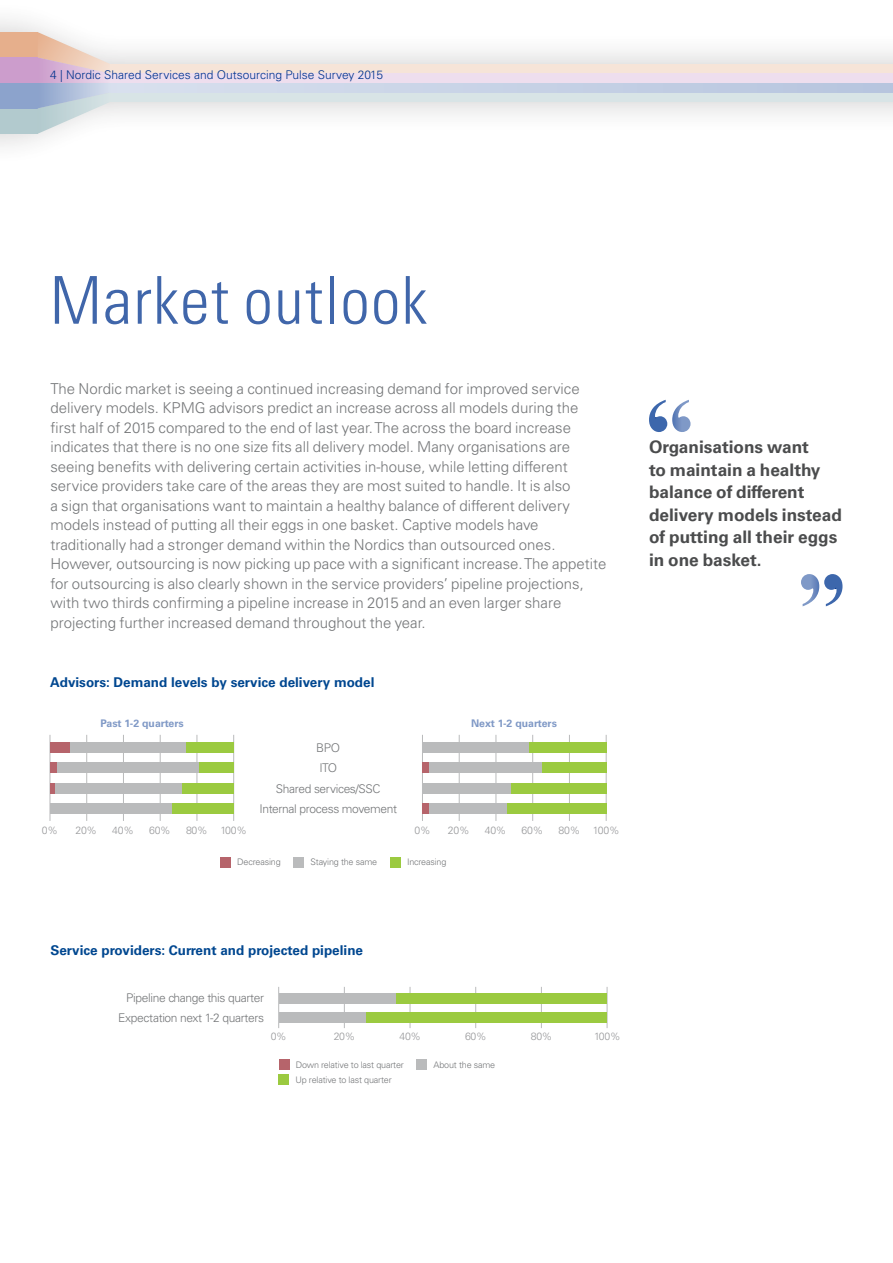
<style>
.page{position:relative;width:893px;height:1263px;background:#fff}
.page>*{position:absolute;margin:0;border:0;box-sizing:border-box;transform-origin:0 0}
.page_heading{font:300 condensed 66px "Univers LT Std";letter-spacing:.02em;color:#4066aa}
.quote{font:700 17.25px/22.5px "Univers LT Std";color:#4b4c4d}
.Body_text_10pt{font:300 15px/19.5px "Univers LT Std";color:#747678}
.chart_-_heading{font:700 13.5px "Univers LT Std";color:#014790}
.chart_-_text{font:300 12px "Univers LT Std";letter-spacing:-.03em;color:#747678}
.t1{font:300 12px "Univers LT Std";color:#00338d}
.charts_-_axis_values{font:300 10.5px "Univers LT Std";letter-spacing:-.025em;color:#97989a}
.chart_-_heading-2{font:700 10.5px "Univers LT Std";color:#8099c6}
.charts_-_key{font:300 9px "Univers LT Std";letter-spacing:-.02em;color:#747678}
</style>
<div class="page">
<div style="left:0;top:0;width:893px;height:167px;background:#231f20;opacity:.4"></div>
<div style="left:110px;top:64px;width:783px;height:10px;background:#f6e4d8"></div>
<div style="left:110px;top:92px;width:783px;height:10px;background:#d8e4e6"></div>
<svg style="left:110px;top:83px;width:783px;height:10px;background:#c7d2e6"></svg>
<div style="left:0;top:108px;width:38px;height:26px;background:#b2cace"></div>
<div style="left:0;top:32px;width:38px;height:26px;background:#e6af8c"></div>
<div style="left:0;top:83px;width:38px;height:25px;background:#8ca3cc"></div>
<div style="left:110px;top:73px;width:783px;height:10px;background:#eedeee"></div>
<div style="left:0;top:58px;width:38px;height:25px;background:#cc9dcc"></div>
<svg style="left:38px;top:32px;width:72px;height:102px"></svg>
<svg style="left:649px;top:400px;width:41px;height:32px"></svg>
<svg style="left:801px;top:574px;width:41px;height:32px"></svg>
<hr style="left:278px;top:987px;width:1px;height:41px;background:#babbbc">
<hr style="left:344px;top:987px;width:1px;height:41px;background:#babbbc">
<hr style="left:410px;top:987px;width:1px;height:41px;background:#babbbc">
<hr style="left:475px;top:987px;width:1px;height:41px;background:#babbbc">
<hr style="left:541px;top:987px;width:1px;height:41px;background:#babbbc">
<hr style="left:607px;top:987px;width:1px;height:41px;background:#babbbc">
<div style="left:395px;top:993px;width:212px;height:10px;background:#9bca40"></div>
<div style="left:279px;top:993px;width:116px;height:10px;background:#babbbc"></div>
<div style="left:366px;top:1012px;width:241px;height:10px;background:#9bca40"></div>
<div style="left:279px;top:1012px;width:87px;height:10px;background:#babbbc"></div>
<div style="left:279px;top:1059px;width:10px;height:11px;background:#b6646b"></div>
<div style="left:417px;top:1059px;width:10px;height:11px;background:#babbbc"></div>
<div style="left:278px;top:1074px;width:11px;height:11px;background:#9bca40"></div>
<hr style="left:50px;top:735px;width:1px;height:86px;background:#babbbc">
<hr style="left:86px;top:735px;width:1px;height:86px;background:#babbbc">
<hr style="left:123px;top:735px;width:1px;height:86px;background:#babbbc">
<hr style="left:160px;top:735px;width:1px;height:86px;background:#babbbc">
<hr style="left:197px;top:735px;width:1px;height:86px;background:#babbbc">
<hr style="left:233px;top:735px;width:1px;height:86px;background:#babbbc">
<hr style="left:422px;top:735px;width:1px;height:86px;background:#babbbc">
<hr style="left:459px;top:735px;width:1px;height:86px;background:#babbbc">
<hr style="left:496px;top:735px;width:1px;height:86px;background:#babbbc">
<hr style="left:532px;top:735px;width:1px;height:86px;background:#babbbc">
<hr style="left:569px;top:735px;width:1px;height:86px;background:#babbbc">
<hr style="left:606px;top:735px;width:1px;height:86px;background:#babbbc">
<div style="left:529px;top:742px;width:77px;height:11px;background:#9bca40"></div>
<div style="left:422px;top:742px;width:107px;height:11px;background:#babbbc"></div>
<div style="left:186px;top:742px;width:48px;height:11px;background:#9bca40"></div>
<div style="left:50px;top:742px;width:20px;height:11px;background:#b6646b"></div>
<div style="left:70px;top:742px;width:116px;height:11px;background:#babbbc"></div>
<div style="left:542px;top:763px;width:64px;height:10px;background:#9bca40"></div>
<div style="left:422px;top:763px;width:8px;height:10px;background:#b6646b"></div>
<div style="left:430px;top:763px;width:112px;height:10px;background:#babbbc"></div>
<div style="left:199px;top:763px;width:35px;height:10px;background:#9bca40"></div>
<div style="left:50px;top:763px;width:7px;height:10px;background:#b6646b"></div>
<div style="left:57px;top:763px;width:142px;height:10px;background:#babbbc"></div>
<div style="left:511px;top:783px;width:95px;height:11px;background:#9bca40"></div>
<div style="left:422px;top:783px;width:89px;height:11px;background:#babbbc"></div>
<div style="left:182px;top:783px;width:52px;height:11px;background:#9bca40"></div>
<div style="left:50px;top:783px;width:6px;height:11px;background:#b6646b"></div>
<div style="left:56px;top:783px;width:126px;height:11px;background:#babbbc"></div>
<div style="left:422px;top:803px;width:8px;height:10px;background:#b6646b"></div>
<div style="left:507px;top:803px;width:99px;height:10px;background:#9bca40"></div>
<div style="left:430px;top:803px;width:77px;height:10px;background:#babbbc"></div>
<div style="left:171px;top:803px;width:63px;height:10px;background:#9bca40"></div>
<div style="left:50px;top:803px;width:121px;height:10px;background:#babbbc"></div>
<div style="left:220px;top:857px;width:11px;height:10px;background:#b6646b"></div>
<div style="left:293px;top:857px;width:11px;height:10px;background:#babbbc"></div>
<div style="left:390px;top:857px;width:11px;height:10px;background:#9bca40"></div>
<p class="t1" style="left:50px;top:68px;width:334px">4 | Nordic Shared Services and Outsourcing Pulse Survey 2015</p>
<p class="page_heading" style="left:50px;top:261px;width:379px">Market outlook</p>
<p class="Body_text_10pt" style="left:50px;top:378px;width:557px">The Nordic market is seeing a continued increasing demand for improved service delivery models. KPMG advisors predict an increase across all models during the first half of 2015 compared to the end of last year. The across the board increase indicates that there is no one size fits all delivery model. Many organisations are seeing benefits with delivering certain activities in-house, while letting different service providers take care of the areas they are most suited to handle. It is also<br>a sign that organisations want to maintain a healthy balance of different delivery models instead of putting all their eggs in one basket. Captive models have traditionally had a stronger demand within the Nordics than outsourced ones.<br>However, outsourcing is now picking up pace with a significant increase. The appetite for outsourcing is also clearly shown in the service providers’ pipeline projections, with two thirds confirming a pipeline increase in 2015 and an even larger share projecting further increased demand throughout the year.</p>
<p class="chart_-_heading" style="left:50px;top:674px;width:326px">Advisors: Demand levels by service delivery model</p>
<p class="chart_-_heading-2" style="left:101px;top:717px;width:85px">Past 1-2 quarters</p>
<p class="chart_-_heading-2" style="left:471px;top:717px;width:87px">Next 1-2 quarters</p>
<p class="chart_-_text" style="left:316px;top:740px;width:25px">BPO</p>
<p class="chart_-_text" style="left:319px;top:761px;width:19px">ITO</p>
<p class="chart_-_text" style="left:276px;top:781px;width:106px">Shared services/SSC</p>
<p class="chart_-_text" style="left:259px;top:801px;width:139px">Internal process movement</p>
<p class="charts_-_axis_values" style="left:42px;top:824px;width:18px">0%</p>
<p class="charts_-_axis_values" style="left:75px;top:824px;width:23px">20%</p>
<p class="charts_-_axis_values" style="left:112px;top:824px;width:23px">40%</p>
<p class="charts_-_axis_values" style="left:149px;top:824px;width:23px">60%</p>
<p class="charts_-_axis_values" style="left:186px;top:824px;width:23px">80%</p>
<p class="charts_-_axis_values" style="left:220px;top:824px;width:28px">100%</p>
<p class="charts_-_axis_values" style="left:414px;top:824px;width:18px">0%</p>
<p class="charts_-_axis_values" style="left:448px;top:824px;width:23px">20%</p>
<p class="charts_-_axis_values" style="left:485px;top:824px;width:23px">40%</p>
<p class="charts_-_axis_values" style="left:522px;top:824px;width:23px">60%</p>
<p class="charts_-_axis_values" style="left:558px;top:824px;width:23px">80%</p>
<p class="charts_-_axis_values" style="left:593px;top:824px;width:28px">100%</p>
<p class="charts_-_key" style="left:237px;top:857px;width:45px">Decreasing</p>
<p class="charts_-_key" style="left:310px;top:857px;width:68px">Staying the same</p>
<p class="charts_-_key" style="left:407px;top:857px;width:41px">Increasing</p>
<p class="quote" style="left:649px;top:436px;width:194px">Organisations want<br>to maintain a healthy balance of different delivery models instead of putting all their eggs in one basket.</p>
<p class="chart_-_heading" style="left:50px;top:942px;width:314px">Service providers: Current and projected pipeline</p>
<p class="chart_-_text" style="left:126px;top:991px;width:139px">Pipeline change this quarter</p>
<p class="chart_-_text" style="left:118px;top:1010px;width:147px">Expectation next 1-2 quarters</p>
<p class="charts_-_axis_values" style="left:271px;top:1030px;width:18px">0%</p>
<p class="charts_-_axis_values" style="left:334px;top:1030px;width:23px">20%</p>
<p class="charts_-_axis_values" style="left:399px;top:1030px;width:23px">40%</p>
<p class="charts_-_axis_values" style="left:465px;top:1030px;width:23px">60%</p>
<p class="charts_-_axis_values" style="left:531px;top:1030px;width:23px">80%</p>
<p class="charts_-_axis_values" style="left:594px;top:1030px;width:28px">100%</p>
<p class="charts_-_key" style="left:296px;top:1059px;width:110px">Down relative to last quarter</p>
<p class="charts_-_key" style="left:434px;top:1059px;width:63px">About the same</p>
<p class="charts_-_key" style="left:295px;top:1074px;width:98px">Up relative to last quarter</p>
</div>
